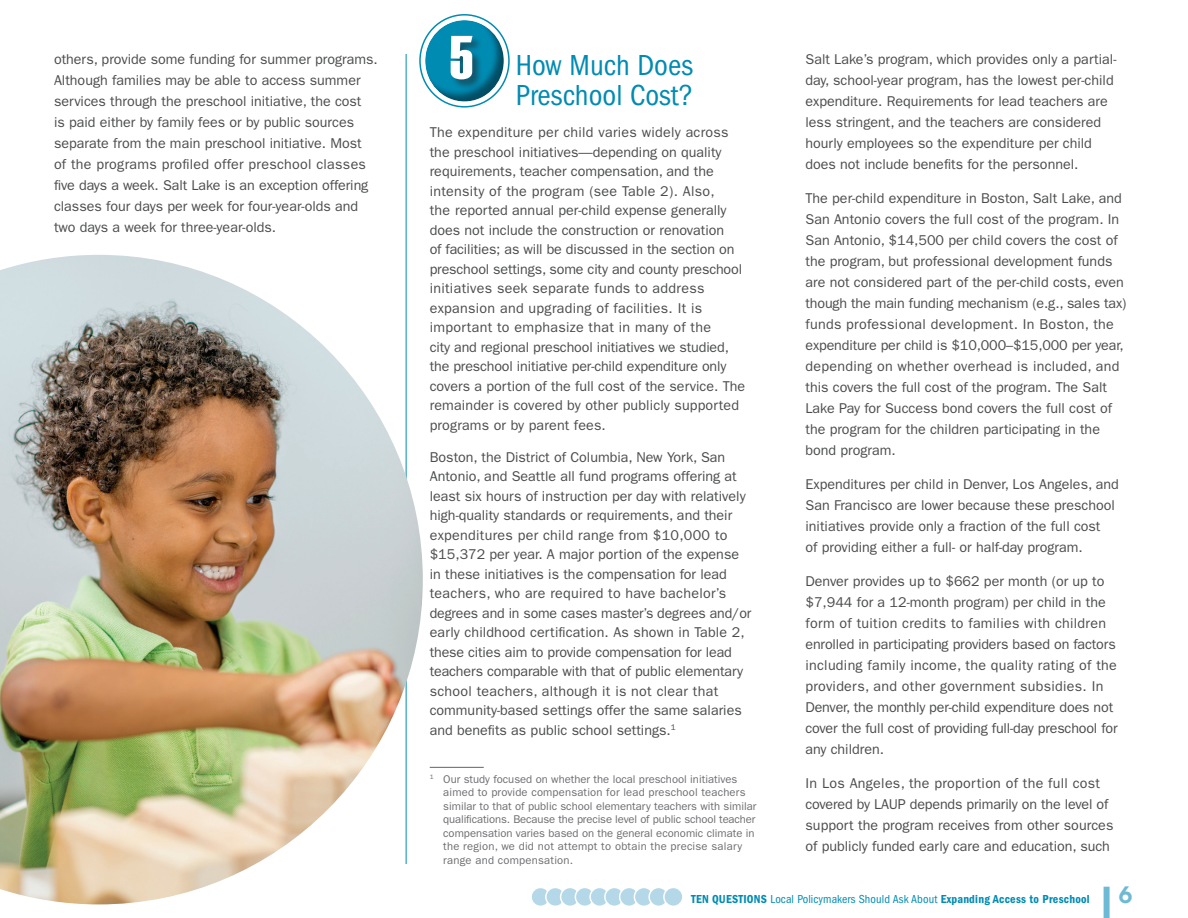
<style>
.page{position:relative;width:1188px;height:918px;background:#fff}
.page>*{position:absolute;margin:0;border:0;box-sizing:border-box;transform-origin:0 0}
.t1{font:61.5px "Haettenschweiler";color:#fff}
.Head_3{font:condensed 30px/30px "ITC Franklin Gothic Std";color:#008bb3}
.t2{font:600 22.5px "ITC Avant Garde Std";color:#6eb9d4}
.Paragraph{font:14.25px/21px "ITC Franklin Gothic Std";color:#4b4c4d}
.t3{font:12px "ITC Franklin Gothic Std Dm Cd";letter-spacing:.02em;color:#008bb3}
.Footnote{font:11.25px/13.5px "ITC Franklin Gothic Std";color:#6c6d70}
.s1{font-family:"ITC Franklin Gothic Std";font-stretch:condensed}
</style>
<div class="page">
<hr style="left:406px;top:54px;width:1px;height:810px;background:#008bb3">
<div style="left:531px;top:887px;width:19px;height:19px;background:#b5d8e8;border-radius:50%"></div>
<div style="left:530px;top:887px;width:21px;height:20px;border:2px solid #fff;border-radius:50%"></div>
<div style="left:546px;top:887px;width:19px;height:19px;background:#b5d8e8;border-radius:50%"></div>
<div style="left:545px;top:887px;width:21px;height:20px;border:2px solid #fff;border-radius:50%"></div>
<div style="left:561px;top:887px;width:19px;height:19px;background:#b5d8e8;border-radius:50%"></div>
<div style="left:560px;top:887px;width:20px;height:20px;border:2px solid #fff;border-radius:50%"></div>
<div style="left:575px;top:887px;width:19px;height:19px;background:#b5d8e8;border-radius:50%"></div>
<div style="left:575px;top:887px;width:20px;height:20px;border:2px solid #fff;border-radius:50%"></div>
<div style="left:590px;top:887px;width:19px;height:19px;background:#b5d8e8;border-radius:50%"></div>
<div style="left:589px;top:887px;width:21px;height:20px;border:2px solid #fff;border-radius:50%"></div>
<div style="left:605px;top:887px;width:19px;height:19px;background:#b5d8e8;border-radius:50%"></div>
<div style="left:604px;top:887px;width:21px;height:20px;border:2px solid #fff;border-radius:50%"></div>
<div style="left:620px;top:887px;width:19px;height:19px;background:#b5d8e8;border-radius:50%"></div>
<div style="left:619px;top:887px;width:20px;height:20px;border:2px solid #fff;border-radius:50%"></div>
<div style="left:634px;top:887px;width:19px;height:19px;background:#b5d8e8;border-radius:50%"></div>
<div style="left:634px;top:887px;width:20px;height:20px;border:2px solid #fff;border-radius:50%"></div>
<div style="left:649px;top:887px;width:19px;height:19px;background:#b5d8e8;border-radius:50%"></div>
<div style="left:648px;top:887px;width:21px;height:20px;border:2px solid #fff;border-radius:50%"></div>
<div style="left:664px;top:887px;width:19px;height:19px;background:#b5d8e8;border-radius:50%"></div>
<div style="left:663px;top:887px;width:21px;height:20px;border:2px solid #fff;border-radius:50%"></div>
<div style="left:1104px;top:887px;width:6px;height:31px;background:#6eb9d4"></div>
<hr style="left:430px;top:767px;width:54px;height:1px;background:#636366">
<div style="left:419px;top:14px;width:91px;height:94px;border:2px solid #008bb3;border-radius:50%"></div>
<div style="left:424px;top:18px;width:81px;height:84px;background:#231f20;opacity:.5"></div>
<div style="left:451px;top:36px;width:33px;height:55px;background:#231f20;opacity:.5"></div>
<img style="left:0;top:255px;width:423px;height:649px">
<p class="Paragraph" style="left:54px;top:49px;width:325px">others, provide some funding for summer programs.<br>Although families may be able to access summer services through the preschool initiative, the cost<br>is paid either by family fees or by public sources separate from the main preschool initiative. Most<br>of the programs profiled offer preschool classes five days a week. Salt Lake is an exception offering classes four days per week for four-year-olds and two days a week for three-year-olds.</p>
<p class="t1" style="left:450px;top:22px;width:25px">5</p>
<p class="Head_3" style="left:516px;top:50px;width:179px">How Much Does<br>Preschool Cost?</p>
<p class="Paragraph" style="left:430px;top:123px;width:317px;line-height:19.5px">The expenditure per child varies widely across the preschool initiatives—depending on quality requirements, teacher compensation, and the intensity of the program (see Table 2). Also,<br>the reported annual per-child expense generally does not include the construction or renovation<br>of facilities; as will be discussed in the section on preschool settings, some city and county preschool initiatives seek separate funds to address expansion and upgrading of facilities. It is important to emphasize that in many of the<br>city and regional preschool initiatives we studied, the preschool initiative per-child expenditure only covers a portion of the full cost of the service. The remainder is covered by other publicly supported programs or by parent fees.</p>
<p class="Paragraph" style="left:430px;top:448px;width:323px;line-height:19.5px">Boston, the District of Columbia, New York, San Antonio, and Seattle all fund programs offering at least six hours of instruction per day with relatively high-quality standards or requirements, and their expenditures per child range from $10,000 to $15,372 per year. A major portion of the expense in these initiatives is the compensation for lead teachers, who are required to have bachelor’s degrees and in some cases master’s degrees and/or early childhood certification. As shown in Table 2, these cities aim to provide compensation for lead teachers comparable with that of public elementary school teachers, although it is not clear that community-based settings offer the same salaries and benefits as public school settings.<sup>1</sup></p>
<p class="Footnote" style="left:443px;top:773px;width:315px;text-indent:-14px"><sup>1</sup> Our study focused on whether the local preschool initiatives aimed to provide compensation for lead preschool teachers similar to that of public school elementary teachers with similar qualifications. Because the precise level of public school teacher compensation varies based on the general economic climate in the region, we did not attempt to obtain the precise salary range and compensation.</p>
<p class="Paragraph" style="left:806px;top:49px;width:313px">Salt Lake’s program, which provides only a partial&shy;day, school-year program, has the lowest per-child expenditure. Requirements for lead teachers are less stringent, and the teachers are considered hourly employees so the expenditure per child does not include benefits for the personnel.</p>
<p class="Paragraph" style="left:806px;top:188px;width:322px">The per-child expenditure in Boston, Salt Lake, and San Antonio covers the full cost of the program. In San Antonio, $14,500 per child covers the cost of the program, but professional development funds are not considered part of the per-child costs, even though the main funding mechanism (e.g., sales tax) funds professional development. In Boston, the expenditure per child is $10,000–$15,000 per year, depending on whether overhead is included, and this covers the full cost of the program. The Salt Lake Pay for Success bond covers the full cost of the program for the children participating in the bond program.</p>
<p class="Paragraph" style="left:806px;top:473px;width:315px">Expenditures per child in Denver, Los Angeles, and San Francisco are lower because these preschool initiatives provide only a fraction of the full cost<br>of providing either a full- or half-day program.</p>
<p class="Paragraph" style="left:806px;top:570px;width:314px">Denver provides up to $662 per month (or up to $7,944 for a 12-month program) per child in the form of tuition credits to families with children enrolled in participating providers based on factors including family income, the quality rating of the providers, and other government subsidies. In Denver, the monthly per-child expenditure does not cover the full cost of providing full-day preschool for any children.</p>
<p class="Paragraph" style="left:806px;top:772px;width:309px">In Los Angeles, the proportion of the full cost covered by LAUP depends primarily on the level of support the program receives from other sources of publicly funded early care and education, such</p>
<p class="t3" style="left:691px;top:892px;width:400px">TEN QUESTIONS <span class="s1">Local Policymakers Should Ask About</span> Expanding Access to Preschool</p>
<h3 class="t2" style="left:1119px;top:881px;width:15px">6</h3>
</div>
